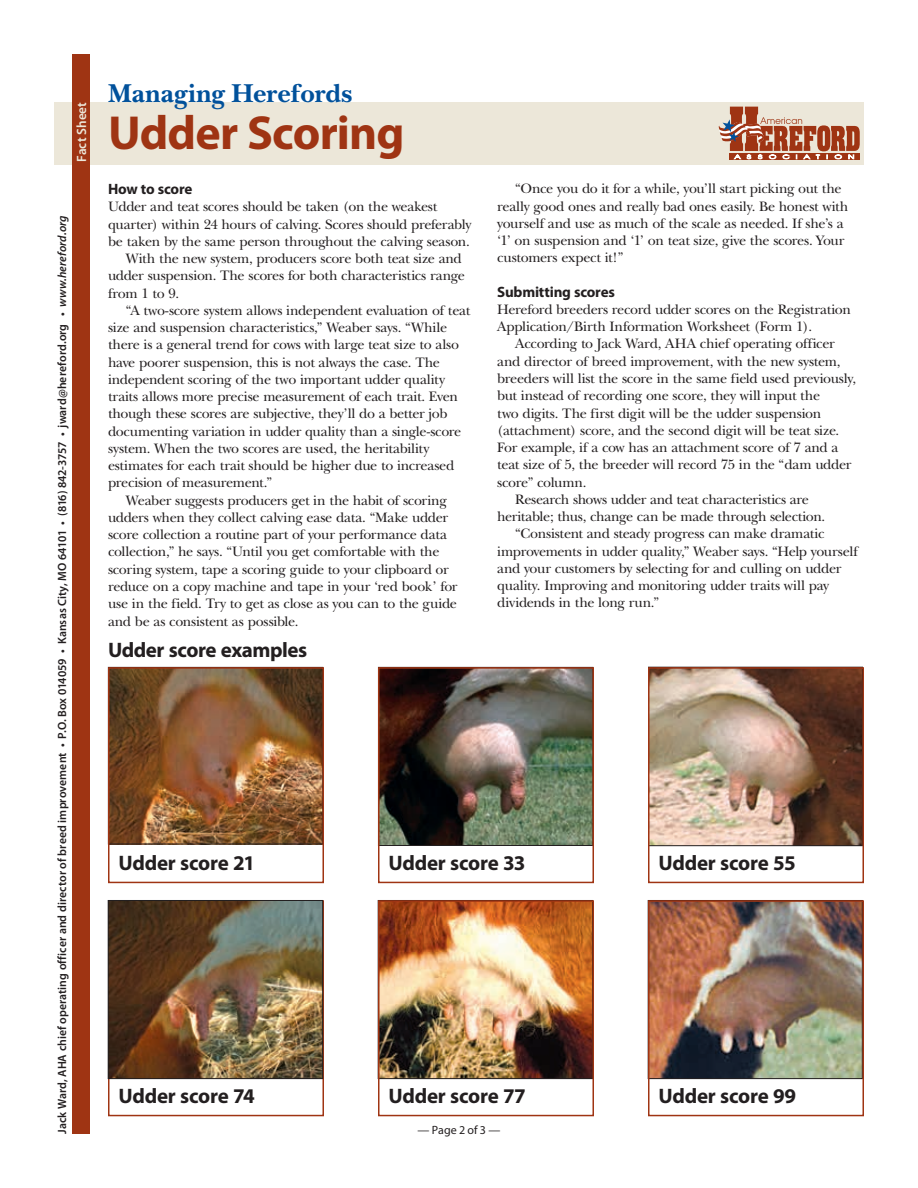
<style>
.page{position:relative;width:918px;height:1188px;background:#fff}
.page>*{position:absolute;margin:0;border:0;box-sizing:border-box;transform-origin:0 0}
.t1{font:700 48px "Myriad Pro";letter-spacing:-.02em;color:#9f3413}
.t2{font:700 27px "New Baskerville";color:#01519b}
.t3{font:700 21px "Myriad Pro";letter-spacing:-.015em;color:#231f20}
.t4{font:700 15px "Myriad Pro";letter-spacing:-.015em;color:#231f20}
.t5{font:14.25px/17.2px "New Baskerville";letter-spacing:-.02em;color:#231f20}
.t6{font:600 13.5px "Myriad Pro";color:#ece7d9}
.t7{font:600 12px "Myriad Pro";letter-spacing:.005em;color:#231f20}
.t8{font:12px "Myriad Pro";color:#231f20}
.s1{font-style:italic}
</style>
<div class="page">
<div style="left:54px;top:102px;width:810px;height:63px;background:#ece7d9"></div>
<div style="left:72px;top:54px;width:18px;height:1080px;background:#9f3413"></div>
<svg style="left:730px;top:159px;width:130px;height:1px"></svg>
<svg style="left:719px;top:107px;width:141px;height:52px"></svg>
<img style="left:651px;top:670px;width:210px;height:174px">
<div style="left:648px;top:667px;width:216px;height:216px;border:2px solid #9f3413"></div>
<img style="left:111px;top:670px;width:210px;height:172px">
<div style="left:108px;top:667px;width:216px;height:216px;border:2px solid #9f3413"></div>
<img style="left:651px;top:903px;width:209px;height:174px">
<div style="left:648px;top:900px;width:216px;height:216px;border:2px solid #9f3413"></div>
<img style="left:381px;top:670px;width:210px;height:174px">
<div style="left:378px;top:667px;width:216px;height:216px;border:2px solid #9f3413"></div>
<img style="left:381px;top:903px;width:210px;height:174px">
<div style="left:378px;top:900px;width:216px;height:216px;border:2px solid #9f3413"></div>
<div style="left:108px;top:900px;width:216px;height:216px;border:2px solid #9f3413"></div>
<img style="left:110px;top:902px;width:211px;height:175px">
<div style="left:108px;top:900px;width:215px;height:179px;border:1px solid #231f20"></div>
<p class="t6" style="left:74px;top:162px;width:61px;rotate:-90deg">Fact Sheet</p>
<p class="t7" style="left:55px;top:1134px;width:920px;rotate:-90deg">Jack Ward, AHA chief operating officer and director of breed improvement • P.O. Box 014059 • Kansas City, MO 64101 • (816) 842-3757 • jward@hereford.org • <span class="s1">www.hereford.org</span></p>
<h2 class="t2" style="left:108px;top:77px;width:246px">Managing Herefords</h2>
<h1 class="t1" style="left:108px;top:106px;width:298px">Udder Scoring</h1>
<p class="t4" style="left:108px;top:181px;width:86px">How to score</p>
<p class="t5" style="left:108px;top:198px;width:331px">Udder and teat scores should be taken (on the weakest</p>
<p class="t5" style="left:108px;top:215px;width:365px">quarter) within 24 hours of calving. Scores should preferably</p>
<p class="t5" style="left:108px;top:233px;width:363px">be taken by the same person throughout the calving season.</p>
<p class="t5" style="left:126px;top:250px;width:337px">With the new system, producers score both teat size and</p>
<p class="t5" style="left:108px;top:267px;width:358px">udder suspension. The scores for both characteristics range</p>
<p class="t5" style="left:108px;top:284px;width:73px">from 1 to 9.</p>
<p class="t5" style="left:126px;top:302px;width:346px">“A two-score system allows independent evaluation of teat</p>
<p class="t5" style="left:108px;top:319px;width:341px">size and suspension characteristics,” Weaber says. “While</p>
<p class="t5" style="left:108px;top:336px;width:353px">there is a general trend for cows with large teat size to also</p>
<p class="t5" style="left:108px;top:354px;width:333px">have poorer suspension, this is not always the case. The</p>
<p class="t5" style="left:108px;top:371px;width:339px">independent scoring of the two important udder quality</p>
<p class="t5" style="left:108px;top:388px;width:351px">traits allows more precise measurement of each trait. Even</p>
<p class="t5" style="left:108px;top:405px;width:341px">though these scores are subjective, they’ll do a better job</p>
<p class="t5" style="left:108px;top:423px;width:355px">documenting variation in udder quality than a single-score</p>
<p class="t5" style="left:108px;top:440px;width:323px">system. When the two scores are used, the heritability</p>
<p class="t5" style="left:108px;top:457px;width:348px">estimates for each trait should be higher due to increased</p>
<p class="t5" style="left:108px;top:474px;width:166px">precision of measurement.”</p>
<p class="t5" style="left:126px;top:492px;width:322px">Weaber suggests producers get in the habit of scoring</p>
<p class="t5" style="left:108px;top:509px;width:342px">udders when they collect calving ease data. “Make udder</p>
<p class="t5" style="left:108px;top:526px;width:340px">score collection a routine part of your performance data</p>
<p class="t5" style="left:108px;top:543px;width:333px">collection,” he says. “Until you get comfortable with the</p>
<p class="t5" style="left:108px;top:561px;width:342px">scoring system, tape a scoring guide to your clipboard or</p>
<p class="t5" style="left:108px;top:578px;width:351px">reduce on a copy machine and tape in your ‘red book’ for</p>
<p class="t5" style="left:108px;top:595px;width:351px">use in the field. Try to get as close as you can to the guide</p>
<p class="t5" style="left:108px;top:612px;width:192px">and be as consistent as possible.</p>
<h3 class="t3" style="left:108px;top:638px;width:201px">Udder score examples</h3>
<p class="t5" style="left:497px;top:180px;width:353px;text-indent:18px">“Once you do it for a while, you’ll start picking out the really good ones and really bad ones easily. Be honest with yourself and use as much of the scale as needed. If she’s a ‘1’ on suspension and ‘1’ on teat size, give the scores. Your customers expect it!”</p>
<p class="t4" style="left:497px;top:283px;width:119px">Submitting scores</p>
<p class="t5" style="left:497px;top:301px;width:355px">Hereford breeders record udder scores on the Registration<br>Application/Birth Information Worksheet (Form 1).</p>
<p class="t5" style="left:515px;top:335px;width:321px">According to Jack Ward, AHA chief operating officer</p>
<p class="t5" style="left:497px;top:353px;width:345px">and director of breed improvement, with the new system,</p>
<p class="t5" style="left:497px;top:370px;width:360px">breeders will list the score in the same field used previously,</p>
<p class="t5" style="left:497px;top:387px;width:324px">but instead of recording one score, they will input the</p>
<p class="t5" style="left:497px;top:404px;width:326px">two digits. The first digit will be the udder suspension</p>
<p class="t5" style="left:497px;top:422px;width:344px">(attachment) score, and the second digit will be teat size.</p>
<p class="t5" style="left:497px;top:439px;width:343px">For example, if a cow has an attachment score of 7 and a</p>
<p class="t5" style="left:497px;top:456px;width:356px">teat size of 5, the breeder will record 75 in the “dam udder</p>
<p class="t5" style="left:497px;top:473px;width:91px">score” column.</p>
<p class="t5" style="left:515px;top:491px;width:295px">Research shows udder and teat characteristics are</p>
<p class="t5" style="left:497px;top:508px;width:329px">heritable; thus, change can be made through selection.</p>
<p class="t5" style="left:515px;top:525px;width:311px">“Consistent and steady progress can make dramatic</p>
<p class="t5" style="left:497px;top:542px;width:362px">improvements in udder quality,” Weaber says. “Help yourself</p>
<p class="t5" style="left:497px;top:560px;width:346px">and your customers by selecting for and culling on udder</p>
<p class="t5" style="left:497px;top:577px;width:334px">quality. Improving and monitoring udder traits will pay</p>
<p class="t5" style="left:497px;top:594px;width:163px">dividends in the long run.”</p>
<h3 class="t3" style="left:118px;top:851px;width:138px">Udder score 21</h3>
<h3 class="t3" style="left:658px;top:851px;width:139px">Udder score 55</h3>
<h3 class="t3" style="left:388px;top:851px;width:139px">Udder score 33</h3>
<h3 class="t3" style="left:118px;top:1084px;width:138px">Udder score 74</h3>
<h3 class="t3" style="left:388px;top:1084px;width:139px">Udder score 77</h3>
<p class="t8" style="left:418px;top:1123px;width:84px">— Page 2 of 3 —</p>
<h3 class="t3" style="left:658px;top:1084px;width:139px">Udder score 99</h3>
</div>
